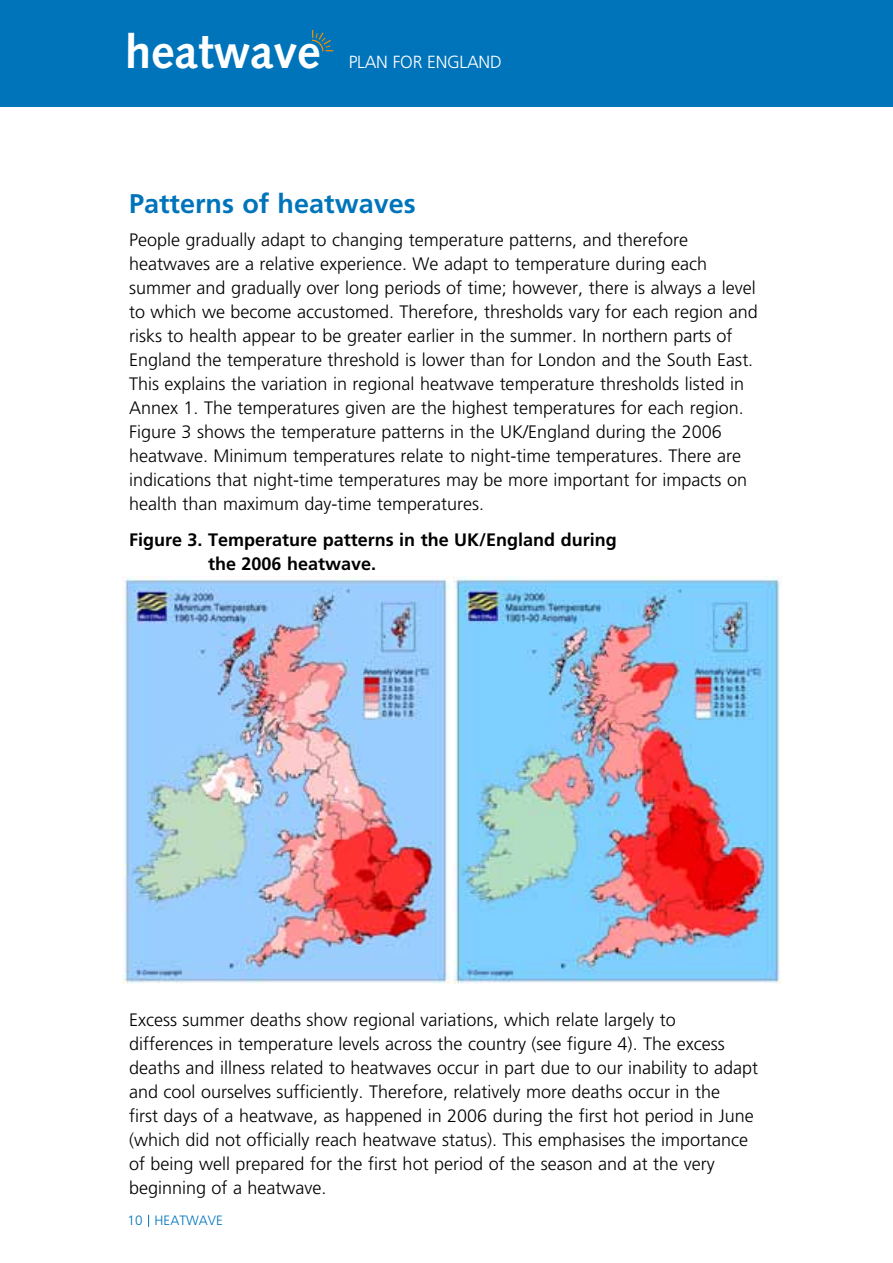
<style>
.page{position:relative;width:893px;height:1263px;background:#fff}
.page>*{position:absolute;margin:0;border:0;box-sizing:border-box;transform-origin:0 0}
.t1{font:700 46.95px "Syntax";color:#fff}
.t2{font:700 27px "Frutiger LT Std";color:#0074bb}
.t3{font:300 18px/24px "Frutiger LT Std";color:#000}
.t4{font:700 18px/24px "Frutiger LT Std";color:#000}
.t5{font:300 17.55px "Frutiger LT Std";letter-spacing:-.015em;color:#fff}
.t6{font:300 13.5px "Frutiger LT Std";color:#0074bb}
</style>
<div class="page">
<div style="left:0;top:0;width:893px;height:106px;background:#0074bb"></div>
<svg style="left:311px;top:30px;width:22px;height:22px"></svg>
<svg style="left:148px;top:1215px;width:1px;height:12px"></svg>
<img style="left:453px;top:577px;width:328px;height:407px">
<img style="left:122px;top:577px;width:328px;height:407px">
<h1 class="t1" style="left:125px;top:24px;width:197px">heatwave</h1>
<p class="t5" style="left:349px;top:52px;width:155px">PLAN FOR ENGLAND</p>
<h2 class="t2" style="left:129px;top:188px;width:288px">Patterns of heatwaves</h2>
<p class="t3" style="left:129px;top:228px;width:630px">People gradually adapt to changing temperature patterns, and therefore heatwaves are a relative experience. We adapt to temperature during each summer and gradually over long periods of time; however, there is always a level to which we become accustomed. Therefore, thresholds vary for each region and risks to health appear to be greater earlier in the summer. In northern parts of England the temperature threshold is lower than for London and the South East.<br>This explains the variation in regional heatwave temperature thresholds listed in Annex 1. The temperatures given are the highest temperatures for each region.<br>Figure 3 shows the temperature patterns in the UK/England during the 2006 heatwave. Minimum temperatures relate to night-time temperatures. There are indications that night-time temperatures may be more important for impacts on health than maximum day-time temperatures.</p>
<p class="t4" style="left:208px;top:528px;width:410px;text-indent:-79px">Figure 3. Temperature patterns in the UK/England during the 2006 heatwave.</p>
<p class="t3" style="left:129px;top:1008px;width:631px">Excess summer deaths show regional variations, which relate largely to differences in temperature levels across the country (see figure 4). The excess deaths and illness related to heatwaves occur in part due to our inability to adapt and cool ourselves sufficiently. Therefore, relatively more deaths occur in the<br>first days of a heatwave, as happened in 2006 during the first hot period in June (which did not officially reach heatwave status). This emphasises the importance of being well prepared for the first hot period of the season and at the very beginning of a heatwave.</p>
<p class="t6" style="left:128px;top:1213px;width:97px">10 HEATWAVE</p>
</div>
